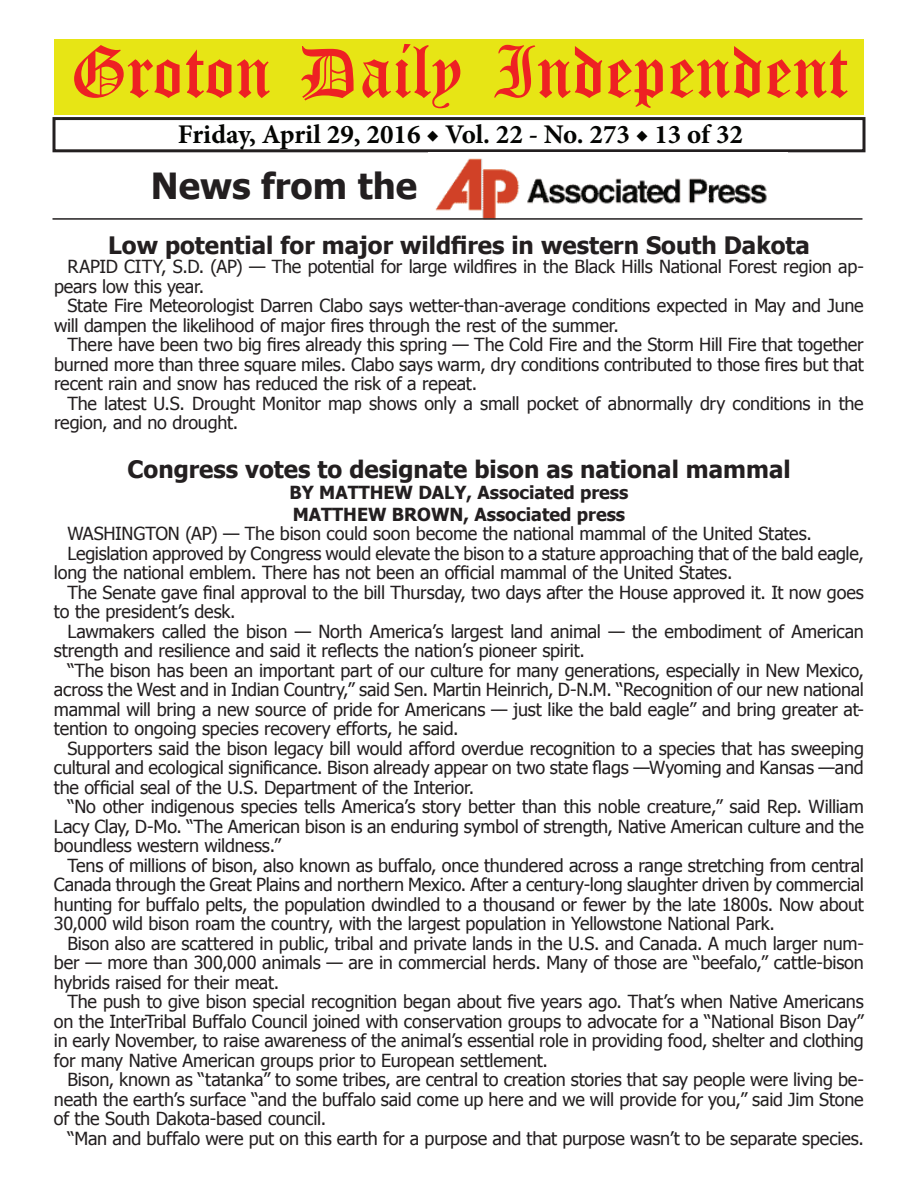
<style>
.page{position:relative;width:918px;height:1188px;background:#fff}
.page>*{position:absolute;margin:0;border:0;box-sizing:border-box;transform-origin:0 0}
.t1{font:54px "Old English Five";color:#ee2123}
.t2{font:700 36px "Tahoma";color:#231f20}
.t3{font:700 27px "Minion Pro";color:#040503}
.t4{font:700 24px "Tahoma";color:#231f20}
.t5{font:18px/19.5px "Tahoma";letter-spacing:-.015em;color:#231f20}
.t6{font:700 18px/21.6px "Tahoma";color:#231f20}
</style>
<div class="page">
<div style="left:52px;top:117px;width:814px;height:35px;border:3px solid #231f20"></div>
<div style="left:54px;top:40px;width:810px;height:75px;background:#e7e515"></div>
<img style="left:435px;top:158px;width:332px;height:60px">
<hr style="left:52px;top:218px;width:810px;height:2px;background:#231f20">
<h1 class="t1" style="left:70px;top:47px;width:779px">Groton Daily Independent</h1>
<h3 class="t3" style="left:178px;top:116px;width:567px">Friday, April 29, 2016 ◆ Vol. 22 - No. 273 ◆ 13 of 32</h3>
<h2 class="t2" style="left:151px;top:161px;width:268px">News from the</h2>
<h3 class="t4" style="left:108px;top:228px;width:703px">Low potential for major wildfires in western South Dakota</h3>
<p class="t5" style="left:54px;top:256px;width:812px;text-indent:14px">RAPID CITY, S.D. (AP) — The potential for large wildfires in the Black Hills National Forest region ap&shy;pears low this year.</p>
<p class="t5" style="left:54px;top:295px;width:811px;text-indent:14px">State Fire Meteorologist Darren Clabo says wetter-than-average conditions expected in May and June will dampen the likelihood of major fires through the rest of the summer.</p>
<p class="t5" style="left:54px;top:334px;width:811px;text-align:justify;text-indent:14px">There have been two big fires already this spring — The Cold Fire and the Storm Hill Fire that together burned more than three square miles. Clabo says warm, dry conditions contributed to those fires but that recent rain and snow has reduced the risk of a repeat.</p>
<p class="t5" style="left:54px;top:393px;width:811px;text-indent:14px">The latest U.S. Drought Monitor map shows only a small pocket of abnormally dry conditions in the region, and no drought.</p>
<h3 class="t4" style="left:128px;top:452px;width:665px">Congress votes to designate bison as national mammal</h3>
<p class="t6" style="left:290px;top:481px;width:340px">BY MATTHEW DALY, Associated press<br>MATTHEW BROWN, Associated press</p>
<p class="t5" style="left:67px;top:523px;width:746px">WASHINGTON (AP) — The bison could soon become the national mammal of the United States.</p>
<p class="t5" style="left:67px;top:543px;width:798px">Legislation approved by Congress would elevate the bison to a stature approaching that of the bald eagle,</p>
<p class="t5" style="left:54px;top:562px;width:680px">long the national emblem. There has not been an official mammal of the United States.</p>
<p class="t5" style="left:67px;top:582px;width:798px">The Senate gave final approval to the bill Thursday, two days after the House approved it. It now goes</p>
<p class="t5" style="left:54px;top:601px;width:183px">to the president’s desk.</p>
<p class="t5" style="left:67px;top:621px;width:798px">Lawmakers called the bison — North America’s largest land animal — the embodiment of American</p>
<p class="t5" style="left:54px;top:640px;width:533px">strength and resilience and said it reflects the nation’s pioneer spirit.</p>
<p class="t5" style="left:67px;top:660px;width:798px">“The bison has been an important part of our culture for many generations, especially in New Mexico,</p>
<p class="t5" style="left:54px;top:679px;width:811px">across the West and in Indian Country,” said Sen. Martin Heinrich, D-N.M. “Recognition of our new national</p>
<p class="t5" style="left:54px;top:699px;width:811px">mammal will bring a new source of pride for Americans — just like the bald eagle” and bring greater at-</p>
<p class="t5" style="left:54px;top:718px;width:406px">tention to ongoing species recovery efforts, he said.</p>
<p class="t5" style="left:67px;top:738px;width:798px">Supporters said the bison legacy bill would afford overdue recognition to a species that has sweeping</p>
<p class="t5" style="left:54px;top:757px;width:811px">cultural and ecological significance. Bison already appear on two state flags —Wyoming and Kansas —and</p>
<p class="t5" style="left:54px;top:777px;width:422px">the official seal of the U.S. Department of the Interior.</p>
<p class="t5" style="left:67px;top:796px;width:798px">“No other indigenous species tells America’s story better than this noble creature,” said Rep. William</p>
<p class="t5" style="left:54px;top:816px;width:812px">Lacy Clay, D-Mo. “The American bison is an enduring symbol of strength, Native American culture and the</p>
<p class="t5" style="left:54px;top:835px;width:229px">boundless western wildness.”</p>
<p class="t5" style="left:67px;top:855px;width:798px">Tens of millions of bison, also known as buffalo, once thundered across a range stretching from central</p>
<p class="t5" style="left:54px;top:874px;width:811px">Canada through the Great Plains and northern Mexico. After a century-long slaughter driven by commercial</p>
<p class="t5" style="left:54px;top:894px;width:811px">hunting for buffalo pelts, the population dwindled to a thousand or fewer by the late 1800s. Now about</p>
<p class="t5" style="left:54px;top:913px;width:723px">30,000 wild bison roam the country, with the largest population in Yellowstone National Park.</p>
<p class="t5" style="left:67px;top:933px;width:798px">Bison also are scattered in public, tribal and private lands in the U.S. and Canada. A much larger num-</p>
<p class="t5" style="left:54px;top:952px;width:811px">ber — more than 300,000 animals — are in commercial herds. Many of those are “beefalo,” cattle-bison</p>
<p class="t5" style="left:54px;top:972px;width:227px">hybrids raised for their meat.</p>
<p class="t5" style="left:67px;top:991px;width:798px">The push to give bison special recognition began about five years ago. That’s when Native Americans</p>
<p class="t5" style="left:54px;top:1011px;width:811px">on the InterTribal Buffalo Council joined with conservation groups to advocate for a “National Bison Day”</p>
<p class="t5" style="left:54px;top:1030px;width:811px">in early November, to raise awareness of the animal’s essential role in providing food, shelter and clothing</p>
<p class="t5" style="left:54px;top:1050px;width:495px">for many Native American groups prior to European settlement.</p>
<p class="t5" style="left:67px;top:1069px;width:798px">Bison, known as “tatanka” to some tribes, are central to creation stories that say people were living be-</p>
<p class="t5" style="left:54px;top:1088px;width:811px">neath the earth’s surface “and the buffalo said come up here and we will provide for you,” said Jim Stone</p>
<p class="t5" style="left:54px;top:1108px;width:274px">of the South Dakota-based council.</p>
<p class="t5" style="left:67px;top:1127px;width:798px">“Man and buffalo were put on this earth for a purpose and that purpose wasn’t to be separate species.</p>
</div>
